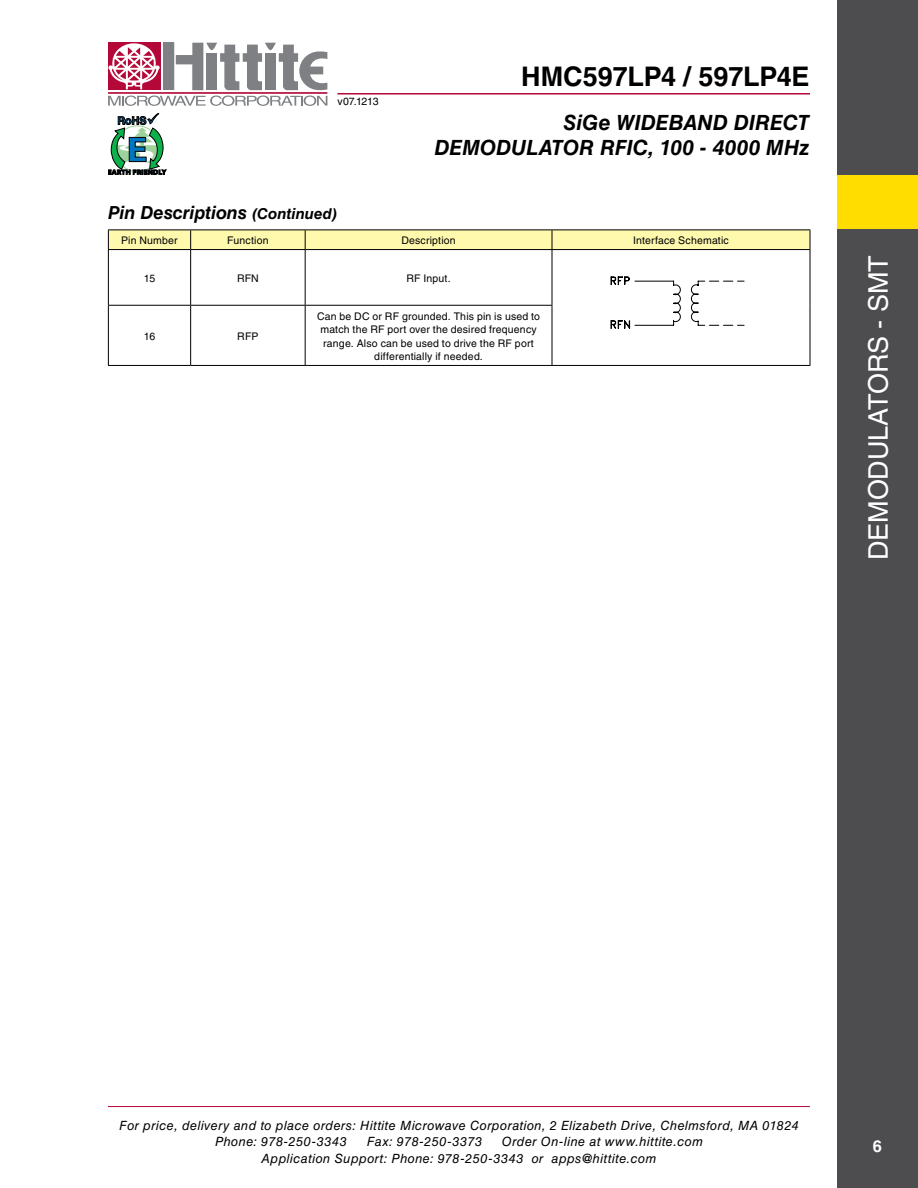
<style>
.page{position:relative;width:918px;height:1188px;background:#fff}
.page>*{position:absolute;margin:0;border:0;box-sizing:border-box;transform-origin:0 0}
.t1{font:700 27px "Helvetica LT Std";letter-spacing:-.005em;color:#000}
.t2{font:27px "Helvetica LT Std";letter-spacing:-.01em;color:#fff}
.t3{font:italic 700 21px/25.2px "Helvetica LT Std";color:#000;text-align:right}
.t4{font:italic 700 18px "Helvetica LT Std";letter-spacing:-.005em;color:#000}
.t5{font:700 16.5px "Helvetica LT Std";color:#fff}
.t6{font:italic 12.75px/16.5px "Helvetica LT Std";letter-spacing:.035em;color:#000}
.t7{font:10.5px/13.5px "Helvetica LT Std";letter-spacing:.015em;color:#000;text-align:center}
.s1{font-size:15px}
</style>
<div class="page">
<hr style="left:108px;top:1106px;width:702px;height:1px;background:#b30838">
<div style="left:163px;top:43px;width:11px;height:47px;background:#7e8083"></div>
<div style="left:108px;top:43px;width:52px;height:47px;background:#b30838"></div>
<hr style="left:108px;top:92px;width:219px;height:2px;background:#b30838">
<svg style="left:176px;top:43px;width:151px;height:47px"></svg>
<svg style="left:108px;top:96px;width:219px;height:10px"></svg>
<svg style="left:108px;top:43px;width:52px;height:46px"></svg>
<hr style="left:338px;top:93px;width:472px;height:1px;background:#b30838">
<svg style="left:108px;top:113px;width:58px;height:62px"></svg>
<div style="left:837px;top:0;width:81px;height:1188px;background:#4d4d4f"></div>
<div style="left:837px;top:175px;width:81px;height:54px;background:#fd0"></div>
<div style="left:108px;top:230px;width:703px;height:20px;background:#fff9ae"></div>
<hr style="left:108px;top:249px;width:83px;height:1px;background:#000">
<hr style="left:108px;top:250px;width:1px;height:55px;background:#000">
<hr style="left:191px;top:249px;width:114px;height:1px;background:#000">
<hr style="left:190px;top:250px;width:1px;height:55px;background:#000">
<hr style="left:305px;top:249px;width:247px;height:1px;background:#000">
<hr style="left:305px;top:250px;width:1px;height:55px;background:#000">
<hr style="left:552px;top:249px;width:258px;height:1px;background:#000">
<hr style="left:552px;top:250px;width:1px;height:55px;background:#000">
<hr style="left:810px;top:250px;width:1px;height:55px;background:#000">
<hr style="left:108px;top:305px;width:83px;height:1px;background:#000">
<hr style="left:108px;top:306px;width:1px;height:59px;background:#000">
<hr style="left:191px;top:305px;width:114px;height:1px;background:#000">
<hr style="left:190px;top:306px;width:1px;height:59px;background:#000">
<hr style="left:305px;top:305px;width:247px;height:1px;background:#000">
<hr style="left:305px;top:306px;width:1px;height:59px;background:#000">
<hr style="left:552px;top:306px;width:1px;height:59px;background:#000">
<hr style="left:810px;top:305px;width:1px;height:60px;background:#000">
<hr style="left:108px;top:365px;width:83px;height:1px;background:#000">
<hr style="left:191px;top:365px;width:114px;height:1px;background:#000">
<hr style="left:305px;top:365px;width:247px;height:1px;background:#000">
<hr style="left:552px;top:365px;width:258px;height:1px;background:#000">
<svg style="left:611px;top:277px;width:133px;height:51px"></svg>
<p class="t7" style="left:338px;top:94px;width:42px">v07.1213</p>
<h3 class="t4" style="left:108px;top:201px;width:231px">Pin Descriptions <span class="s1">(Continued)</span></h3>
<h1 class="t1" style="left:521px;top:60px;width:290px">HMC597LP4 / 597LP4E</h1>
<h2 class="t3" style="left:434px;top:109px;width:377px">SiGe WIDEBAND DIRECT<br>DEMODULATOR RFIC, 100 - 4000 MHz</h2>
<p class="t7" style="left:121px;top:234px;width:58px">Pin Number</p>
<p class="t7" style="left:227px;top:234px;width:43px">Function</p>
<p class="t7" style="left:401px;top:234px;width:56px">Description</p>
<p class="t7" style="left:633px;top:234px;width:97px">Interface Schematic</p>
<p class="t7" style="left:144px;top:271px;width:13px">15</p>
<p class="t7" style="left:237px;top:271px;width:23px">RFN</p>
<p class="t7" style="left:406px;top:271px;width:46px">RF Input.</p>
<p class="t7" style="left:144px;top:329px;width:13px">16</p>
<p class="t7" style="left:237px;top:329px;width:23px">RFP</p>
<p class="t7" style="left:317px;top:309px;width:225px">Can be DC or RF grounded. This pin is used to match the RF port over the desired frequency range. Also can be used to drive the RF port differentially if needed.</p>
<h1 class="t2" style="left:863px;top:560px;width:304px;rotate:-90deg">Demodulators - SMT</h1>
<p class="t6" style="left:215px;top:1117px;width:585px;text-indent:-96px">For price, delivery and to place orders: Hittite Microwave Corporation, 2 Elizabeth Drive, Chelmsford, MA 01824<br>Phone: 978-250-3343</p>
<p class="t6" style="left:262px;top:1133px;width:443px;text-indent:240px">Order On-line at www.hittite.com<br>Application Support: Phone: 978-250-3343 or apps@hittite.com</p>
<p class="t6" style="left:367px;top:1133px;width:117px">Fax: 978-250-3373</p>
<p class="t5" style="left:873px;top:1136px;width:11px">6</p>
</div>
